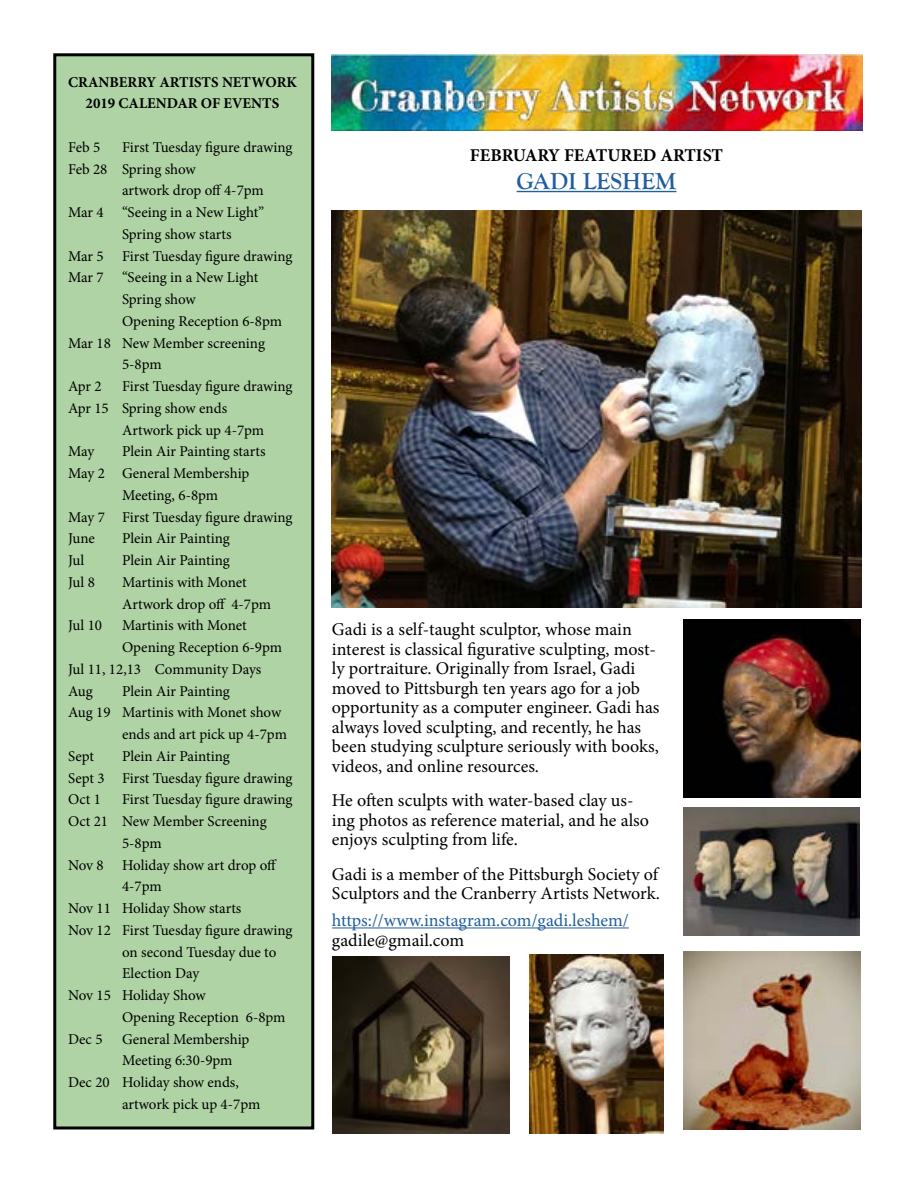
<style>
.page{position:relative;width:918px;height:1188px;background:#fff}
.page>*{position:absolute;margin:0;border:0;box-sizing:border-box;transform-origin:0 0}
.t1{font:700 24px "Goudy Old Style T";color:#215e9e}
.t2{font:18px/19.5px "Minion Pro";color:#000}
.t3{font:18px "Minion Pro";color:#215e9e}
.t4{font:700 18px "Minion Pro";color:#000}
.t5{font:15px/21.8px "Minion Pro";color:#000}
.t6{font:700 15px/21.8px "Minion Pro";color:#000;text-align:center}
</style>
<div class="page">
<hr style="left:332px;top:928px;width:297px;height:1px;background:#215e9e">
<div style="left:55px;top:55px;width:258px;height:1073px;background:#afd3a4"></div>
<div style="left:53px;top:53px;width:261px;height:1077px;border:3px solid #000"></div>
<img style="left:332px;top:55px;width:530px;height:76px">
<hr style="left:517px;top:191px;width:159px;height:1px;background:#215e9e">
<img style="left:332px;top:210px;width:529px;height:397px">
<img style="left:530px;top:955px;width:133px;height:178px">
<img style="left:332px;top:957px;width:178px;height:177px">
<img style="left:683px;top:807px;width:177px;height:129px">
<img style="left:684px;top:620px;width:177px;height:177px">
<img style="left:683px;top:951px;width:178px;height:178px">
<p class="t6" style="left:68px;top:71px;width:230px">CRANBERRY ARTISTS NETWORK<br>2019 CALENDAR OF EVENTS</p>
<p class="t5" style="left:68px;top:136px;width:34px">Feb 5</p>
<p class="t5" style="left:122px;top:136px;width:172px">First Tuesday figure drawing</p>
<p class="t5" style="left:68px;top:158px;width:129px">Feb 28 Spring show</p>
<p class="t5" style="left:122px;top:180px;width:143px">artwork drop off 4-7pm</p>
<p class="t5" style="left:68px;top:201px;width:198px">Mar 4 “Seeing in a New Light”</p>
<p class="t5" style="left:122px;top:223px;width:111px">Spring show starts</p>
<p class="t5" style="left:68px;top:245px;width:226px">Mar 5 First Tuesday figure drawing</p>
<p class="t5" style="left:68px;top:267px;width:192px">Mar 7 “Seeing in a New Light</p>
<p class="t5" style="left:122px;top:288px;width:75px">Spring show</p>
<p class="t5" style="left:122px;top:310px;width:162px">Opening Reception 6-8pm</p>
<p class="t5" style="left:68px;top:332px;width:199px">Mar 18 New Member screening</p>
<p class="t5" style="left:122px;top:354px;width:41px">5-8pm</p>
<p class="t5" style="left:68px;top:375px;width:35px">Apr 2</p>
<p class="t5" style="left:122px;top:375px;width:172px">First Tuesday figure drawing</p>
<p class="t5" style="left:68px;top:397px;width:161px">Apr 15 Spring show ends</p>
<p class="t5" style="left:122px;top:419px;width:144px">Artwork pick up 4-7pm</p>
<p class="t5" style="left:68px;top:441px;width:28px">May</p>
<p class="t5" style="left:122px;top:441px;width:145px">Plein Air Painting starts</p>
<p class="t5" style="left:68px;top:462px;width:183px">May 2 General Membership</p>
<p class="t5" style="left:122px;top:484px;width:98px">Meeting, 6-8pm</p>
<p class="t5" style="left:68px;top:506px;width:226px">May 7 First Tuesday figure drawing</p>
<p class="t5" style="left:68px;top:528px;width:28px">June</p>
<p class="t5" style="left:122px;top:528px;width:109px">Plein Air Painting</p>
<p class="t5" style="left:68px;top:549px;width:18px">Jul</p>
<p class="t5" style="left:122px;top:549px;width:109px">Plein Air Painting</p>
<p class="t5" style="left:68px;top:571px;width:28px">Jul 8</p>
<p class="t5" style="left:122px;top:571px;width:151px">Martinis with Monet<br>Artwork drop off 4-7pm</p>
<p class="t5" style="left:68px;top:615px;width:36px">Jul 10</p>
<p class="t5" style="left:122px;top:615px;width:126px">Martinis with Monet</p>
<p class="t5" style="left:122px;top:636px;width:162px">Opening Reception 6-9pm</p>
<p class="t5" style="left:68px;top:658px;width:195px">Jul 11, 12,13 Community Days</p>
<p class="t5" style="left:68px;top:680px;width:26px">Aug</p>
<p class="t5" style="left:122px;top:680px;width:109px">Plein Air Painting</p>
<p class="t5" style="left:68px;top:702px;width:215px">Aug 19 Martinis with Monet show</p>
<p class="t5" style="left:122px;top:723px;width:166px">ends and art pick up 4-7pm</p>
<p class="t5" style="left:68px;top:745px;width:27px">Sept</p>
<p class="t5" style="left:68px;top:745px;width:226px;text-indent:54px">Plein Air Painting<br>Sept 3 First Tuesday figure drawing<br>Oct 1</p>
<p class="t5" style="left:122px;top:789px;width:172px">First Tuesday figure drawing</p>
<p class="t5" style="left:68px;top:810px;width:200px">Oct 21 New Member Screening</p>
<p class="t5" style="left:122px;top:832px;width:41px">5-8pm</p>
<p class="t5" style="left:68px;top:854px;width:211px">Nov 8 Holiday show art drop off</p>
<p class="t5" style="left:122px;top:876px;width:41px">4-7pm</p>
<p class="t5" style="left:68px;top:897px;width:175px">Nov 11 Holiday Show starts</p>
<p class="t5" style="left:68px;top:919px;width:226px">Nov 12 First Tuesday figure drawing</p>
<p class="t5" style="left:122px;top:941px;width:156px">on second Tuesday due to</p>
<p class="t5" style="left:122px;top:963px;width:79px">Election Day</p>
<p class="t5" style="left:68px;top:984px;width:139px">Nov 15 Holiday Show</p>
<p class="t5" style="left:122px;top:1006px;width:165px">Opening Reception 6-8pm</p>
<p class="t5" style="left:68px;top:1028px;width:36px">Dec 5</p>
<p class="t5" style="left:122px;top:1028px;width:129px">General Membership</p>
<p class="t5" style="left:122px;top:1050px;width:112px">Meeting 6:30-9pm</p>
<p class="t5" style="left:68px;top:1071px;width:172px">Dec 20 Holiday show ends,</p>
<p class="t5" style="left:122px;top:1093px;width:140px">artwork pick up 4-7pm</p>
<p class="t4" style="left:470px;top:142px;width:255px">FEBRUARY FEATURED ARTIST</p>
<h1 class="t1" style="left:517px;top:168px;width:161px">GADI LESHEM</h1>
<p class="t2" style="left:332px;top:620px;width:329px">Gadi is a self-taught sculptor, whose main interest is classical figurative sculpting, most&shy;ly portraiture. Originally from Israel, Gadi moved to Pittsburgh ten years ago for a job opportunity as a computer engineer. Gadi has always loved sculpting, and recently, he has been studying sculpture seriously with books, videos, and online resources.</p>
<p class="t2" style="left:332px;top:791px;width:319px">He often sculpts with water-based clay us&shy;ing photos as reference material, and he also enjoys sculpting from life.</p>
<p class="t2" style="left:332px;top:864px;width:329px">Gadi is a member of the Pittsburgh Society of<br>Sculptors and the Cranberry Artists Network.</p>
<p class="t3" style="left:332px;top:908px;width:298px">https://www.instagram.com/gadi.leshem/</p>
<p class="t2" style="left:332px;top:930px;width:134px">gadile@gmail.com</p>
</div>
